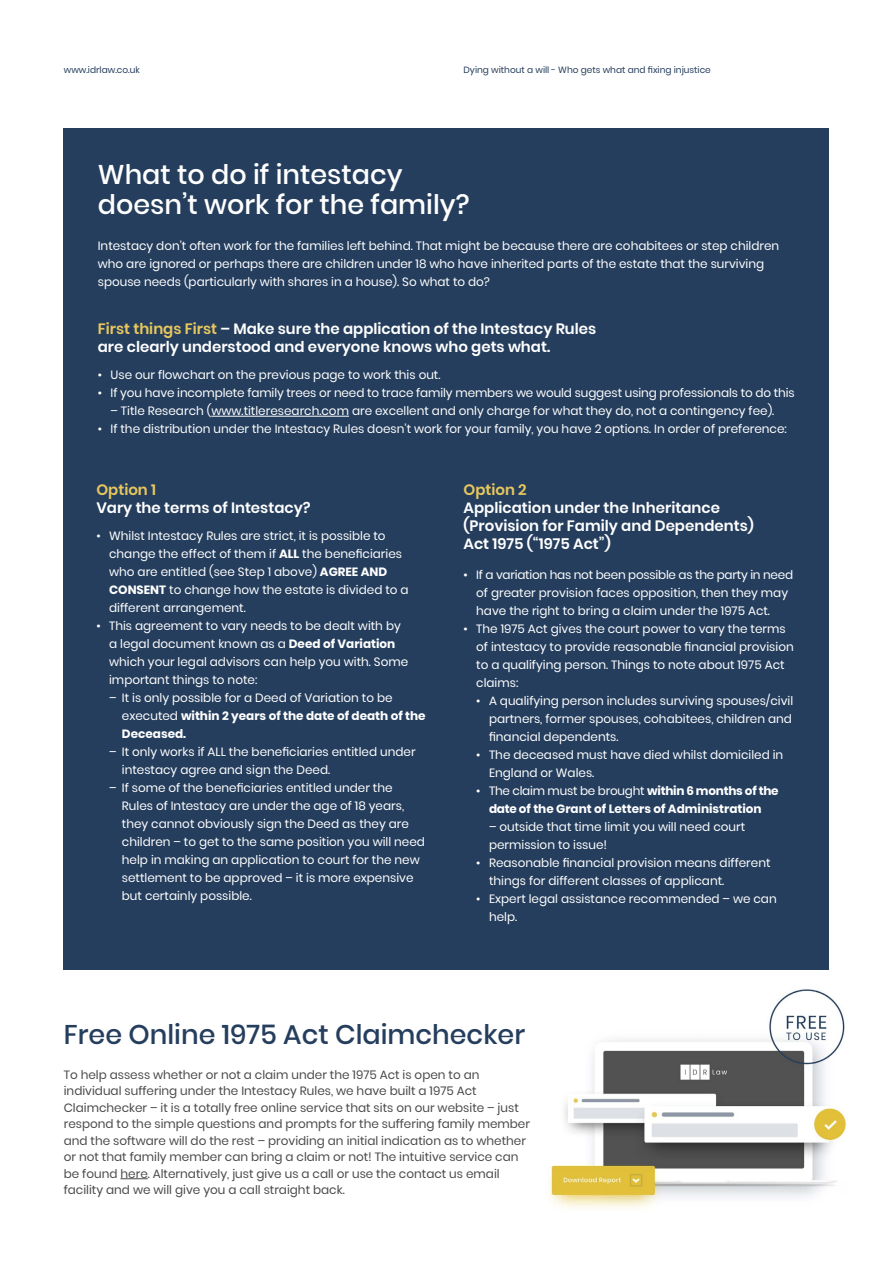
<style>
.page{position:relative;width:893px;height:1263px;background:#fff}
.page>*{position:absolute;margin:0;border:0;box-sizing:border-box;transform-origin:0 0}
.t1{font:500 27px/30px "Poppins";color:#fff}
.t2{font:500 27px "Poppins";color:#253e5d}
.t3{font:600 15px/18px "Poppins";color:#fff}
.t4{font:600 15px "Poppins";color:#e7c75e}
.t5{font:12px/18px "Poppins";color:#fff}
.t6{font:12px/16.5px "Poppins";color:#4a4a49}
.t7{font:700 12px/18px "Poppins";color:#fff;text-align:center}
.t8{font:9px "Poppins";color:#253e5d}
.s1{color:#e7c75e}
.s2{font-weight:700}
.s3{font-weight:400}
</style>
<div class="page">
<div style="left:64px;top:128px;width:765px;height:841px;background:#253e5d"></div>
<hr style="left:211px;top:416px;width:138px;height:1px;background:#fff">
<img style="left:549px;top:989px;width:298px;height:220px">
<svg style="left:121px;top:1178px;width:27px;height:1px"></svg>
<p class="t8" style="left:64px;top:65px;width:78px">www.idrlaw.co.uk</p>
<p class="t8" style="left:463px;top:65px;width:249px">Dying without a will - Who gets what and fixing injustice</p>
<h1 class="t1" style="left:98px;top:160px;width:373px">What to do if intestacy doesn’t work for the family?</h1>
<p class="t5" style="left:98px;top:237px;width:683px">Intestacy don’t often work for the families left behind. That might be because there are cohabitees or step children who are ignored or perhaps there are children under 18 who have inherited parts of the estate that the surviving spouse needs (particularly with shares in a house). So what to do?</p>
<p class="t3" style="left:98px;top:320px;width:500px"><span class="s1">First things First</span> – Make sure the application of the Intestacy Rules are clearly understood and everyone knows who gets what.</p>
<p class="t5" style="left:98px;top:366px;width:344px">• Use our flowchart on the previous page to work this out.</p>
<p class="t5" style="left:98px;top:384px;width:698px">• If you have incomplete family trees or need to trace family members we would suggest using professionals to do this</p>
<p class="t5" style="left:111px;top:402px;width:665px">– Title Research (www.titleresearch.com are excellent and only charge for what they do, not a contingency fee).</p>
<p class="t5" style="left:98px;top:420px;width:691px">• If the distribution under the Intestacy Rules doesn’t work for your family, you have 2 options. In order of preference:</p>
<p class="t4" style="left:96px;top:481px;width:61px">Option 1</p>
<p class="t3" style="left:96px;top:499px;width:216px">Vary the terms of Intestacy?</p>
<p class="t5" style="left:109px;top:527px;width:301px;text-indent:-13px">• Whilst Intestacy Rules are strict, it is possible to change the effect of them if <span class="s2">ALL</span> the beneficiaries who are entitled (see Step 1 above) <span class="s2">AGREE AND CONSENT</span> to change how the estate is divided to a different arrangement.</p>
<p class="t5" style="left:109px;top:617px;width:301px;text-indent:-13px">• This agreement to vary needs to be dealt with by a legal document known as a <span class="s2">Deed of Variation </span>which your legal advisors can help you with. Some important things to note:</p>
<p class="t5" style="left:122px;top:689px;width:305px;text-indent:-13px">– It is only possible for a Deed of Variation to be executed <span class="s2">within 2 years of the date of death of the<br>Deceased.</span></p>
<p class="t5" style="left:122px;top:743px;width:295px;text-indent:-13px">– It only works if ALL the beneficiaries entitled under intestacy agree and sign the Deed.</p>
<p class="t5" style="left:122px;top:779px;width:305px;text-indent:-13px">– If some of the beneficiaries entitled under the Rules of Intestacy are under the age of 18 years, they cannot obviously sign the Deed as they are children – to get to the same position you will need help in making an application to court for the new settlement to be approved – it is more expensive but certainly possible.</p>
<p class="t4" style="left:463px;top:481px;width:65px">Option 2</p>
<p class="t3" style="left:463px;top:499px;width:292px">Application under the Inheritance (Provision for Family and Dependents)<br>Act 1975 (“1975 Act”)</p>
<p class="t5" style="left:476px;top:566px;width:318px;text-indent:-13px">• If a variation has not been possible as the party in need of greater provision faces opposition, then they may have the right to bring a claim under the 1975 Act.</p>
<p class="t5" style="left:476px;top:620px;width:319px;text-indent:-13px">• The 1975 Act gives the court power to vary the terms of intestacy to provide reasonable financial provision to a qualifying person. Things to note about 1975 Act claims:</p>
<p class="t5" style="left:489px;top:692px;width:306px;text-align:justify;text-indent:-13px">• A qualifying person includes surviving spouses/civil partners, former spouses, cohabitees, children and financial dependents.</p>
<p class="t5" style="left:489px;top:746px;width:296px;text-indent:-13px">• The deceased must have died whilst domiciled in<br>England or Wales.</p>
<p class="t7" style="left:476px;top:782px;width:304px"><span class="s3">• The claim must be brought</span> within 6 months of the date of the Grant of Letters of Administration</p>
<p class="t5" style="left:489px;top:818px;width:258px">– outside that time limit you will need court permission to issue!</p>
<p class="t5" style="left:489px;top:854px;width:283px;text-indent:-13px">• Reasonable financial provision means different things for different classes of applicant.</p>
<p class="t5" style="left:489px;top:890px;width:289px;text-indent:-13px">• Expert legal assistance recommended – we can help.</p>
<h1 class="t2" style="left:64px;top:1019px;width:463px">Free Online 1975 Act Claimchecker</h1>
<p class="t6" style="left:64px;top:1066px;width:468px">To help assess whether or not a claim under the 1975 Act is open to an individual suffering under the Intestacy Rules, we have built a 1975 Act Claimchecker – it is a totally free online service that sits on our website – just respond to the simple questions and prompts for the suffering family member and the software will do the rest – providing an initial indication as to whether or not that family member can bring a claim or not! The intuitive service can be found here. Alternatively, just give us a call or use the contact us email facility and we will give you a call straight back.</p>
</div>
